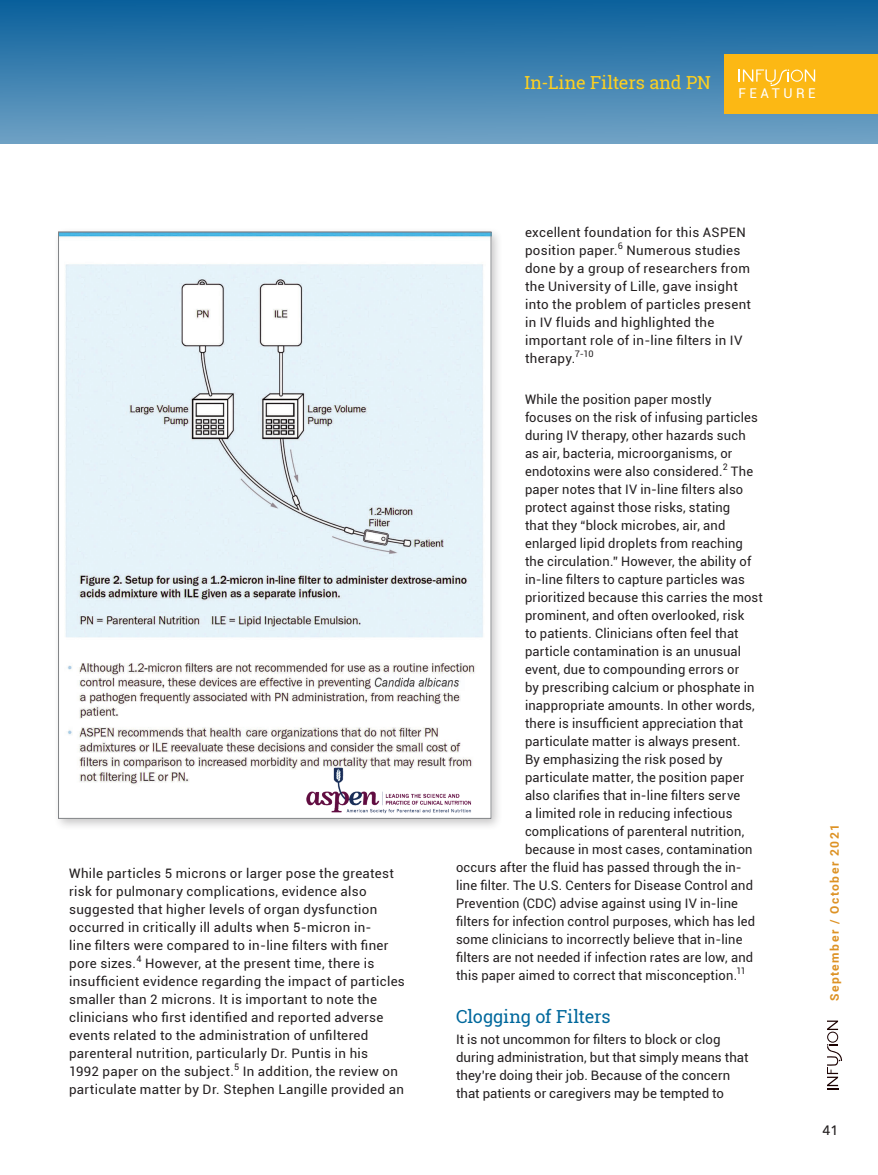
<style>
.page{position:relative;width:878px;height:1175px;background:#fff}
.page>*{position:absolute;margin:0;border:0;box-sizing:border-box;transform-origin:0 0}
.t1{font:18px "Roboto Slab";letter-spacing:-.005em;color:#fed020}
.t2{font:18px "Roboto Slab";letter-spacing:-.01em;color:#00689c}
.t3{font:13.5px "Roboto";letter-spacing:.26em;color:#fff}
.t4{font:500 13.5px "Avenir Next LT Pro";color:#231f20}
.t5{font:13.05px/18px "Roboto";letter-spacing:.015em;color:#231f20}
.t6{font:700 12px "Roboto";letter-spacing:.13em;color:#dd9224}
.t7{font:9px "Roboto";color:#231f20}
</style>
<div class="page">
<svg style="left:827px;top:1020px;width:15px;height:69px"></svg>
<div style="left:53px;top:226px;width:450px;height:604px;background:#231f20;opacity:.25"></div>
<img style="left:60px;top:234px;width:429px;height:582px">
<img style="left:305px;top:767px;width:166px;height:46px">
<div style="left:0;top:0;width:878px;height:143px;background:linear-gradient(to bottom,#0a609c,#70a2c5)"></div>
<div style="left:724px;top:54px;width:154px;height:59px;background:#fcb814"></div>
<svg style="left:738px;top:69px;width:77px;height:17px"></svg>
<p class="t5" style="left:69px;top:864px;width:326px">While particles 5 microns or larger pose the greatest risk for pulmonary complications, evidence also suggested that higher levels of organ dysfunction occurred in critically ill adults when 5-micron in&shy;line filters were compared to in-line filters with finer pore sizes.</p>
<p class="t7" style="left:136px;top:952px;width:7px">4</p>
<p class="t5" style="left:69px;top:954px;width:337px;text-indent:76px">However, at the present time, there is insufficient evidence regarding the impact of particles smaller than 2 microns. It is important to note the clinicians who first identified and reported adverse events related to the administration of unfiltered parenteral nutrition, particularly Dr. Puntis in his<br>1992 paper on the subject.</p>
<p class="t7" style="left:234px;top:1060px;width:7px">5</p>
<p class="t5" style="left:69px;top:1062px;width:336px;text-indent:174px">In addition, the review on particulate matter by Dr. Stephen Langille provided an</p>
<h1 class="t1" style="left:524px;top:70px;width:188px">In-Line Filters and PN</h1>
<p class="t3" style="left:738px;top:84px;width:78px">FEATURE</p>
<p class="t5" style="left:525px;top:223px;width:222px">excellent foundation for this ASPEN position paper.</p>
<p class="t7" style="left:618px;top:240px;width:7px">6</p>
<p class="t5" style="left:525px;top:241px;width:227px;text-indent:102px">Numerous studies done by a group of researchers from the University of Lille, gave insight into the problem of particles present in IV fluids and highlighted the important role of in-line filters in IV therapy.</p>
<p class="t7" style="left:575px;top:348px;width:20px">7-10</p>
<p class="t5" style="left:525px;top:389px;width:234px">While the position paper mostly focuses on the risk of infusing particles during IV therapy, other hazards such as air, bacteria, microorganisms, or endotoxins were also considered.</p>
<p class="t7" style="left:722px;top:460px;width:7px">2</p>
<p class="t5" style="left:731px;top:461px;width:24px">The</p>
<p class="t5" style="left:525px;top:479px;width:220px">paper notes that IV in-line filters also</p>
<p class="t5" style="left:525px;top:497px;width:207px">protect against those risks, stating</p>
<p class="t5" style="left:525px;top:515px;width:202px">that they “block microbes, air, and</p>
<p class="t5" style="left:525px;top:533px;width:219px">enlarged lipid droplets from reaching</p>
<p class="t5" style="left:525px;top:551px;width:228px">the circulation.” However, the ability of</p>
<p class="t5" style="left:525px;top:569px;width:221px">in-line filters to capture particles was</p>
<p class="t5" style="left:525px;top:587px;width:239px">prioritized because this carries the most</p>
<p class="t5" style="left:525px;top:605px;width:221px">prominent, and often overlooked, risk</p>
<p class="t5" style="left:525px;top:623px;width:215px">to patients. Clinicians often feel that</p>
<p class="t5" style="left:525px;top:641px;width:218px">particle contamination is an unusual</p>
<p class="t5" style="left:525px;top:659px;width:216px">event, due to compounding errors or</p>
<p class="t5" style="left:525px;top:677px;width:231px">by prescribing calcium or phosphate in</p>
<p class="t5" style="left:525px;top:695px;width:231px">inappropriate amounts. In other words,</p>
<p class="t5" style="left:525px;top:713px;width:220px">there is insufficient appreciation that</p>
<p class="t5" style="left:525px;top:731px;width:217px">particulate matter is always present.</p>
<p class="t5" style="left:525px;top:749px;width:199px">By emphasizing the risk posed by</p>
<p class="t5" style="left:525px;top:767px;width:221px">particulate matter, the position paper</p>
<p class="t5" style="left:525px;top:785px;width:217px">also clarifies that in-line filters serve</p>
<p class="t5" style="left:525px;top:803px;width:209px">a limited role in reducing infectious</p>
<p class="t5" style="left:525px;top:821px;width:221px">complications of parenteral nutrition,</p>
<p class="t5" style="left:525px;top:839px;width:229px">because in most cases, contamination</p>
<p class="t5" style="left:456px;top:857px;width:287px">occurs after the fluid has passed through the in-</p>
<p class="t5" style="left:456px;top:875px;width:298px">line filter. The U.S. Centers for Disease Control and</p>
<p class="t5" style="left:456px;top:893px;width:283px">Prevention (CDC) advise against using IV in-line</p>
<p class="t5" style="left:456px;top:911px;width:300px">filters for infection control purposes, which has led</p>
<p class="t5" style="left:456px;top:929px;width:288px">some clinicians to incorrectly believe that in-line</p>
<p class="t5" style="left:456px;top:947px;width:299px">filters are not needed if infection rates are low, and</p>
<p class="t5" style="left:456px;top:965px;width:282px">this paper aimed to correct that misconception.</p>
<p class="t7" style="left:736px;top:964px;width:11px">11</p>
<h1 class="t2" style="left:456px;top:1004px;width:156px">Clogging of Filters</h1>
<p class="t5" style="left:456px;top:1029px;width:294px">It is not uncommon for filters to block or clog during administration, but that simply means that they’re doing their job. Because of the concern that patients or caregivers may be tempted to</p>
<p class="t6" style="left:826px;top:1001px;width:178px;rotate:-90deg">September / October 2021</p>
<p class="t4" style="left:822px;top:1122px;width:18px">41</p>
</div>
